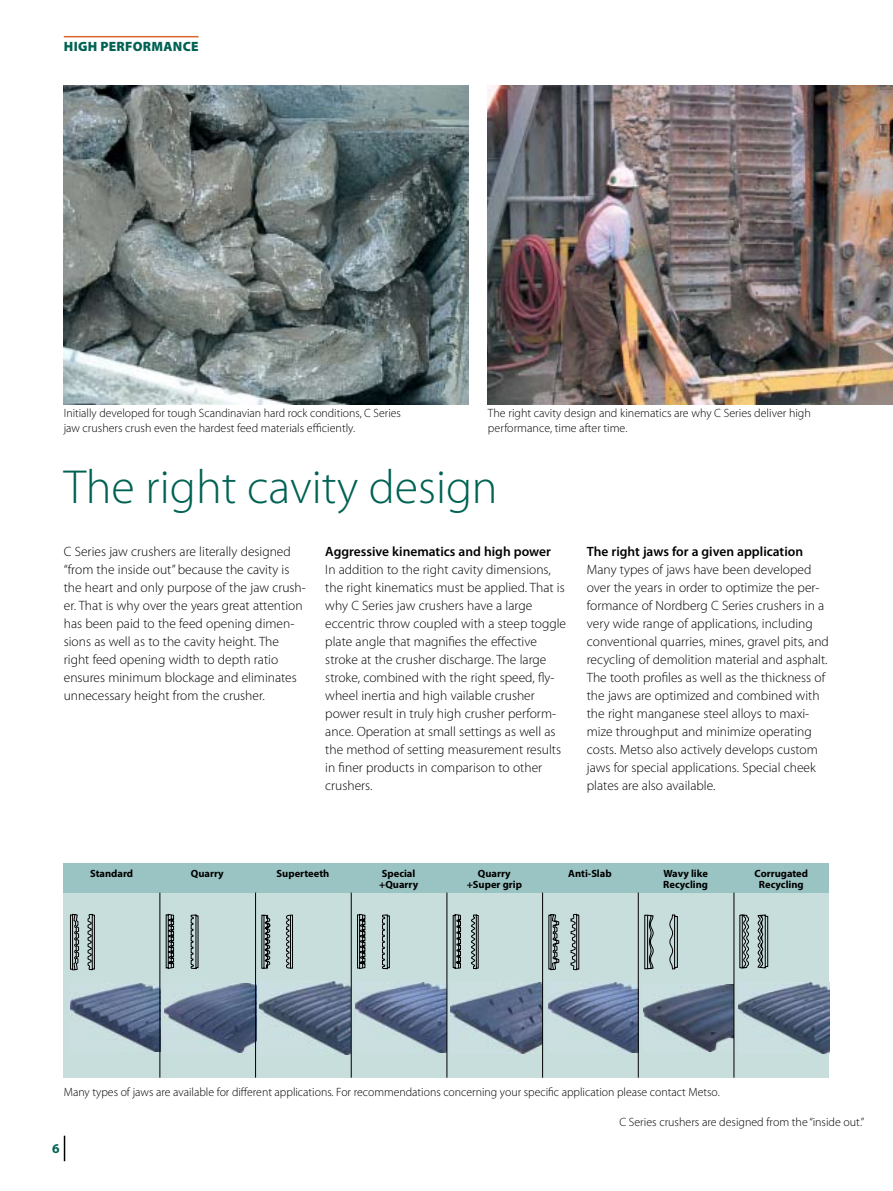
<style>
.page{position:relative;width:893px;height:1191px;background:#fff}
.page>*{position:absolute;margin:0;border:0;box-sizing:border-box;transform-origin:0 0}
.t1{font:300 48px "Myriad Pro";color:#006253}
.t2{font:300 13.5px/18px "Myriad Pro";color:#000}
.t3{font:600 13.5px "Myriad Pro";color:#000}
.t4{font:900 13.5px "Myriad Pro";letter-spacing:.02em;color:#006253}
.t5{font:700 13.5px "Myriad Pro";color:#006253}
.t6{font:300 12px/15px "Myriad Pro";color:#000}
.t7{font:700 10.5px/10.5px "Myriad Pro";color:#000}
</style>
<div class="page">
<img style="left:64px;top:85px;width:405px;height:319px">
<img style="left:488px;top:85px;width:405px;height:319px">
<svg style="left:64px;top:1135px;width:1px;height:26px"></svg>
<hr style="left:64px;top:36px;width:135px;height:1px;background:#dc642d">
<div style="left:64px;top:892px;width:765px;height:185px;background:#c8dedd"></div>
<img style="left:643px;top:984px;width:90px;height:68px">
<img style="left:548px;top:982px;width:90px;height:70px">
<img style="left:450px;top:982px;width:92px;height:71px">
<img style="left:356px;top:982px;width:90px;height:70px">
<img style="left:259px;top:981px;width:92px;height:74px">
<img style="left:164px;top:983px;width:91px;height:70px">
<img style="left:70px;top:983px;width:89px;height:68px">
<div style="left:64px;top:863px;width:765px;height:29px;background:#9ac4c3"></div>
<hr style="left:159px;top:892px;width:1px;height:185px;background:#000">
<hr style="left:255px;top:892px;width:1px;height:185px;background:#000">
<hr style="left:351px;top:892px;width:1px;height:185px;background:#000">
<hr style="left:446px;top:892px;width:1px;height:185px;background:#000">
<hr style="left:542px;top:892px;width:1px;height:185px;background:#000">
<hr style="left:638px;top:892px;width:1px;height:185px;background:#000">
<hr style="left:733px;top:892px;width:1px;height:185px;background:#000">
<img style="left:739px;top:982px;width:90px;height:72px">
<svg style="left:70px;top:913px;width:25px;height:57px"></svg>
<svg style="left:166px;top:913px;width:33px;height:56px"></svg>
<svg style="left:261px;top:914px;width:32px;height:54px"></svg>
<svg style="left:357px;top:913px;width:33px;height:56px"></svg>
<svg style="left:453px;top:914px;width:26px;height:55px"></svg>
<svg style="left:548px;top:913px;width:31px;height:57px"></svg>
<svg style="left:644px;top:914px;width:34px;height:55px"></svg>
<svg style="left:739px;top:914px;width:29px;height:54px"></svg>
<p class="t4" style="left:64px;top:39px;width:136px">HIGH PERFORMANCE</p>
<p class="t6" style="left:64px;top:406px;width:339px">Initially developed for tough Scandinavian hard rock conditions, C Series jaw crushers crush even the hardest feed materials efficiently.</p>
<p class="t6" style="left:488px;top:406px;width:324px">The right cavity design and kinematics are why C Series deliver high performance, time after time.</p>
<h1 class="t1" style="left:64px;top:460px;width:435px">The right cavity design</h1>
<p class="t2" style="left:64px;top:542px;width:244px">C Series jaw crushers are literally designed “from the inside out” because the cavity is the heart and only purpose of the jaw crush&shy;er. That is why over the years great attention has been paid to the feed opening dimen&shy;sions as well as to the cavity height. The right feed opening width to depth ratio ensures minimum blockage and eliminates unnecessary height from the crusher.</p>
<p class="t3" style="left:325px;top:544px;width:227px">Aggressive kinematics and high power</p>
<p class="t2" style="left:325px;top:560px;width:242px">In addition to the right cavity dimensions, the right kinematics must be applied. That is why C Series jaw crushers have a large eccentric throw coupled with a steep toggle plate angle that magnifies the effective stroke at the crusher discharge. The large stroke, combined with the right speed, fly&shy;wheel inertia and high vailable crusher power result in truly high crusher perform&shy;ance. Operation at small settings as well as the method of setting measurement results in finer products in comparison to other crushers.</p>
<p class="t3" style="left:587px;top:544px;width:218px">The right jaws for a given application</p>
<p class="t2" style="left:587px;top:560px;width:244px">Many types of jaws have been developed over the years in order to optimize the per&shy;formance of Nordberg C Series crushers in a very wide range of applications, including conventional quarries, mines, gravel pits, and recycling of demolition material and asphalt.<br>The tooth profiles as well as the thickness of the jaws are optimized and combined with the right manganese steel alloys to maxi&shy;mize throughput and minimize operating costs. Metso also actively develops custom jaws for special applications. Special cheek plates are also available.</p>
<p class="t7" style="left:90px;top:868px;width:45px">Standard</p>
<p class="t7" style="left:191px;top:868px;width:34px">Quarry</p>
<p class="t7" style="left:277px;top:868px;width:54px">Superteeth</p>
<p class="t7" style="left:379px;top:868px;width:41px">Special +Quarry</p>
<p class="t7" style="left:467px;top:868px;width:57px;text-align:center">Quarry +Super grip</p>
<p class="t7" style="left:568px;top:868px;width:45px">Anti-Slab</p>
<p class="t7" style="left:663px;top:868px;width:46px">Wavy like<br>Recycling</p>
<p class="t7" style="left:755px;top:868px;width:55px;text-align:center">Corrugated<br>Recycling</p>
<p class="t6" style="left:64px;top:1084px;width:657px">Many types of jaws are available for different applications. For recommendations concerning your specific application please contact Metso.</p>
<p class="t5" style="left:52px;top:1141px;width:9px">6</p>
<p class="t6" style="left:619px;top:1115px;width:247px">C Series crushers are designed from the “inside out.”</p>
</div>
